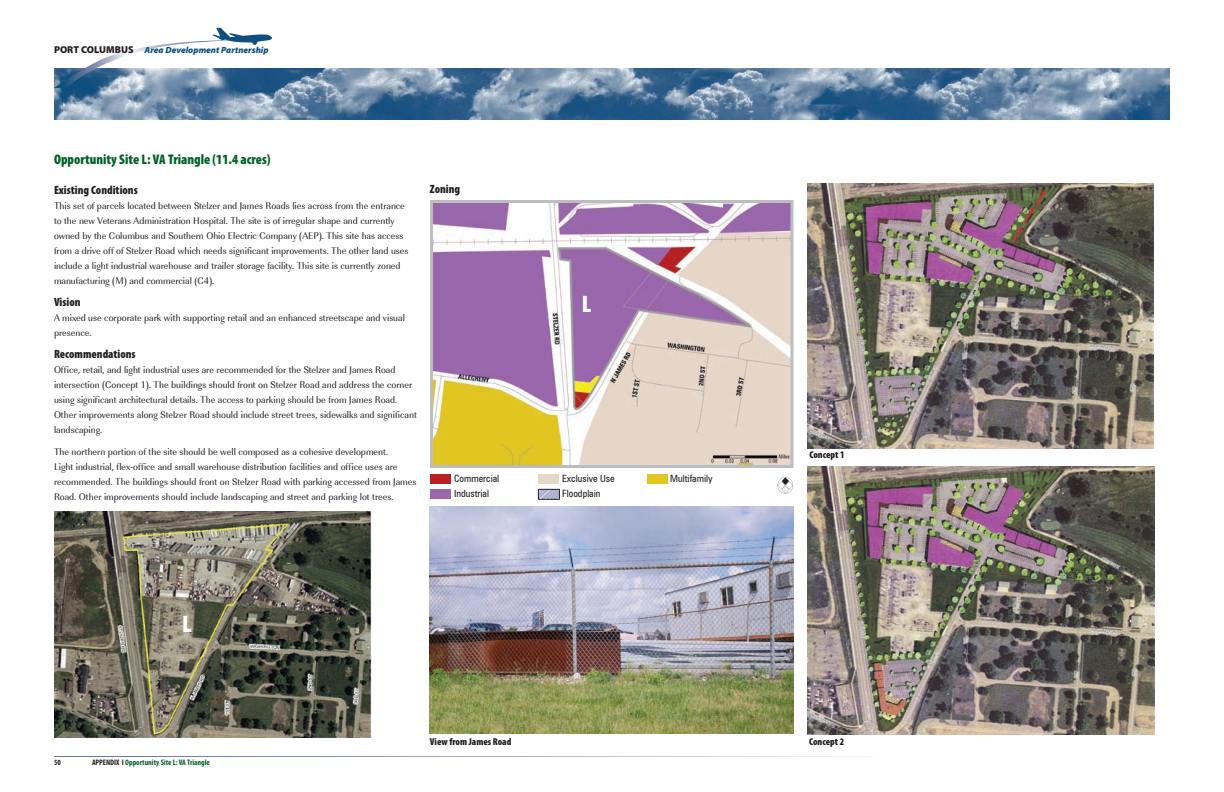
<style>
.page{position:relative;width:1224px;height:792px;background:#fff}
.page>*{position:absolute;margin:0;border:0;box-sizing:border-box;transform-origin:0 0}
.t1{font:900 condensed 24px "Myriad Pro";color:#fff}
.t2{font:900 condensed 14px "Myriad Pro";color:#006224}
.t3{font:900 condensed 12px "Myriad Pro";color:#231f20}
.t4{font:10px/15px "URW Imperial T Regu Narr";color:#231f20}
.t5{font:condensed 10px "Zurich BT";color:#231f20}
.t6{font:900 condensed 10px "Myriad Pro";color:#231f20}
.t7{font:italic 900 9px "Myriad Pro";color:#0d5080}
.t8{font:700 condensed 8px "Myriad Pro";color:#006224}
.t9{font:700 condensed 8px "Myriad Pro";color:#231f20}
.s1{font-style:normal;font-size:10px;color:#231f20}
.s2{color:#231f20}
</style>
<div class="page">
<img style="left:54px;top:68px;width:1116px;height:52px">
<svg style="left:54px;top:28px;width:218px;height:60px"></svg>
<svg style="left:54px;top:756px;width:806px;height:1px"></svg>
<img style="left:54px;top:511px;width:318px;height:227px">
<img style="left:808px;top:184px;width:345px;height:264px">
<img style="left:807px;top:467px;width:347px;height:268px">
<svg style="left:430px;top:200px;width:364px;height:268px;background:#cab0b3"></svg>
<div style="left:430px;top:474px;width:21px;height:10px;background:#bb1f24"></div>
<div style="left:430px;top:489px;width:21px;height:10px;background:#9b68ac"></div>
<div style="left:538px;top:474px;width:21px;height:10px;background:#e7d7c9"></div>
<svg style="left:538px;top:489px;width:22px;height:11px"></svg>
<div style="left:647px;top:474px;width:21px;height:10px;background:#e1c621"></div>
<img style="left:430px;top:507px;width:363px;height:227px">
<svg style="left:778px;top:477px;width:15px;height:17px"></svg>
<p class="t7" style="left:54px;top:44px;width:216px"><span class="s1">PORT COLUMBUS</span> Area Development Partnership</p>
<h2 class="t2" style="left:54px;top:150px;width:218px">Opportunity Site L: VA Triangle (11.4 acres)</h2>
<p class="t3" style="left:54px;top:182px;width:85px">Existing Conditions</p>
<p class="t4" style="left:54px;top:198px;width:356px">This set of parcels located between Stelzer and James Roads lies across from the entrance to the new Veterans Administration Hospital. The site is of irregular shape and currently owned by the Columbus and Southern Ohio Electric Company (AEP). This site has access from a drive off of Stelzer Road which needs significant improvements. The other land uses include a light industrial warehouse and trailer storage facility. This site is currently zoned manufacturing (M) and commercial (C4).</p>
<p class="t3" style="left:54px;top:294px;width:28px">Vision</p>
<p class="t4" style="left:54px;top:310px;width:352px">A mixed use corporate park with supporting retail and an enhanced streetscape and visual presence.</p>
<p class="t3" style="left:54px;top:346px;width:83px">Recommendations</p>
<p class="t4" style="left:54px;top:362px;width:364px">Office, retail, and light industrial uses are recommended for the Stelzer and James Road intersection (Concept 1). The buildings should front on Stelzer Road and address the corner using significant architectural details. The access to parking should be from James Road.<br>Other improvements along Stelzer Road should include street trees, sidewalks and significant landscaping.</p>
<p class="t4" style="left:54px;top:444px;width:364px">The northern portion of the site should be well composed as a cohesive development.<br>Light industrial, flex-office and small warehouse distribution facilities and office uses are recommended. The buildings should front on Stelzer Road with parking accessed from James Road. Other improvements should include landscaping and street and parking lot trees.</p>
<p class="t6" style="left:809px;top:449px;width:37px">Concept 1</p>
<p class="t3" style="left:430px;top:181px;width:32px">Zoning</p>
<h1 class="t1" style="left:582px;top:288px;width:11px">L</h1>
<p class="t5" style="left:454px;top:473px;width:47px">Commercial</p>
<p class="t5" style="left:562px;top:473px;width:54px">Exclusive Use</p>
<p class="t5" style="left:670px;top:473px;width:44px">Multifamily</p>
<p class="t5" style="left:454px;top:488px;width:36px">Industrial</p>
<p class="t5" style="left:562px;top:488px;width:40px">Floodplain</p>
<h1 class="t1" style="left:182px;top:608px;width:11px">L</h1>
<p class="t9" style="left:54px;top:758px;width:8px">50</p>
<p class="t8" style="left:92px;top:758px;width:119px"><span class="s2">APPENDIX I</span> Opportunity Site L: VA Triangle</p>
<p class="t6" style="left:430px;top:736px;width:83px">View from James Road</p>
<p class="t6" style="left:809px;top:735px;width:37px">Concept 2</p>
</div>
